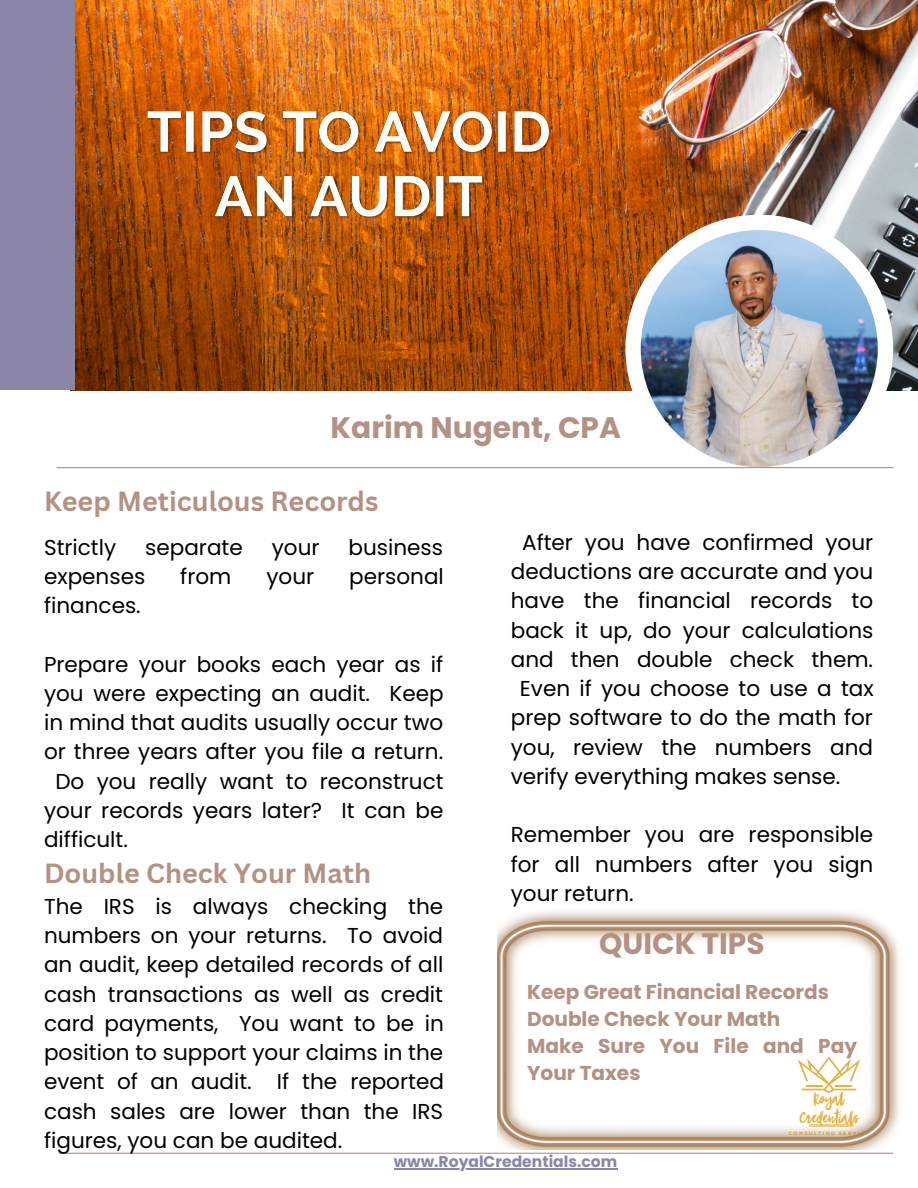
<style>
.page{position:relative;width:918px;height:1188px;background:#fff}
.page>*{position:absolute;margin:0;border:0;box-sizing:border-box;transform-origin:0 0}
.t1{font:700 29.7px "Poppins";color:#b39183}
.t2{font:700 27px "Canva Sans";color:#b39183}
.t3{font:21.6px/29.2px "Poppins";color:#000;text-align:justify}
.t4{font:700 20.1px/27px "Poppins";color:#b39183}
.t5{font:700 15.6px "Poppins";color:#8b85a8}
.t6{font:13.65px/19.2px "Portobesto";letter-spacing:.03em;color:#e5b344;text-align:center}
.t7{font:700 4.95px "Montserrat";letter-spacing:.285em;color:#e5b344}
</style>
<div class="page">
<img style="left:75px;top:0;width:843px;height:390px">
<div style="left:0;top:0;width:75px;height:390px;background:#8b85a8"></div>
<div style="left:625px;top:215px;width:268px;height:267px;background:#fff;border-radius:50%"></div>
<img style="left:641px;top:230px;width:237px;height:237px;border-radius:50%">
<hr style="left:58px;top:1153px;width:835px;height:1px;background:#b39183">
<hr style="left:57px;top:467px;width:837px;height:1px;background:#b39183">
<img style="left:497px;top:911px;width:403px;height:238px">
<img style="left:144px;top:96px;width:411px;height:139px">
<hr style="left:394px;top:1168px;width:223px;height:1px;background:#8b85a8">
<h1 class="t1" style="left:331px;top:407px;width:292px">Karim Nugent, CPA</h1>
<p class="t2" style="left:44px;top:482px;width:336px">Keep Meticulous Records</p>
<p class="t3" style="left:522px;top:528px;width:353px">After you have confirmed your</p>
<p class="t3" style="left:511px;top:557px;width:364px">deductions are accurate and you</p>
<p class="t3" style="left:511px;top:586px;width:364px">have the financial records to</p>
<p class="t3" style="left:511px;top:615px;width:364px">back it up, do your calculations</p>
<p class="t3" style="left:511px;top:645px;width:364px">and then double check them.</p>
<p class="t3" style="left:520px;top:674px;width:355px">Even if you choose to use a tax</p>
<p class="t3" style="left:511px;top:703px;width:364px">prep software to do the math for</p>
<p class="t3" style="left:511px;top:732px;width:364px">you, review the numbers and</p>
<p class="t3" style="left:511px;top:762px;width:331px">verify everything makes sense.</p>
<p class="t3" style="left:511px;top:820px;width:364px">Remember you are responsible for all numbers after you sign your return.</p>
<p class="t3" style="left:44px;top:533px;width:74px">Strictly</p>
<p class="t3" style="left:145px;top:533px;width:99px">separate</p>
<p class="t3" style="left:272px;top:533px;width:49px">your</p>
<p class="t3" style="left:349px;top:533px;width:96px">business</p>
<p class="t3" style="left:44px;top:562px;width:103px">expenses</p>
<p class="t3" style="left:180px;top:562px;width:53px">from</p>
<p class="t3" style="left:266px;top:562px;width:49px">your</p>
<p class="t3" style="left:349px;top:562px;width:96px">personal</p>
<p class="t3" style="left:44px;top:591px;width:98px">finances.</p>
<p class="t3" style="left:44px;top:650px;width:401px">Prepare your books each year as if</p>
<p class="t3" style="left:44px;top:679px;width:401px">you were expecting an audit. Keep</p>
<p class="t3" style="left:44px;top:708px;width:401px">in mind that audits usually occur two</p>
<p class="t3" style="left:44px;top:737px;width:401px">or three years after you file a return.</p>
<p class="t3" style="left:55px;top:767px;width:390px">Do you really want to reconstruct</p>
<p class="t3" style="left:44px;top:796px;width:401px">your records years later? It can be</p>
<p class="t3" style="left:44px;top:825px;width:85px">difficult.</p>
<p class="t2" style="left:44px;top:855px;width:328px">Double Check Your Math</p>
<p class="t3" style="left:44px;top:892px;width:401px">The IRS is always checking the numbers on your returns. To avoid an audit, keep detailed records of all cash transactions as well as credit card payments, You want to be in position to support your claims in the event of an audit. If the reported cash sales are lower than the IRS figures, you can be audited.</p>
<h1 class="t1" style="left:599px;top:923px;width:167px">QUICK TIPS</h1>
<p class="t4" style="left:527px;top:979px;width:331px">Keep Great Financial Records<br>Double Check Your Math<br>Make Sure You File and Pay<br>Your Taxes</p>
<p class="t6" style="left:800px;top:1088px;width:60px">Royal<br>Credentials</p>
<p class="t7" style="left:789px;top:1130px;width:86px">CONSULTING SERVICES</p>
<p class="t5" style="left:394px;top:1151px;width:225px">www.RoyalCredentials.com</p>
</div>
